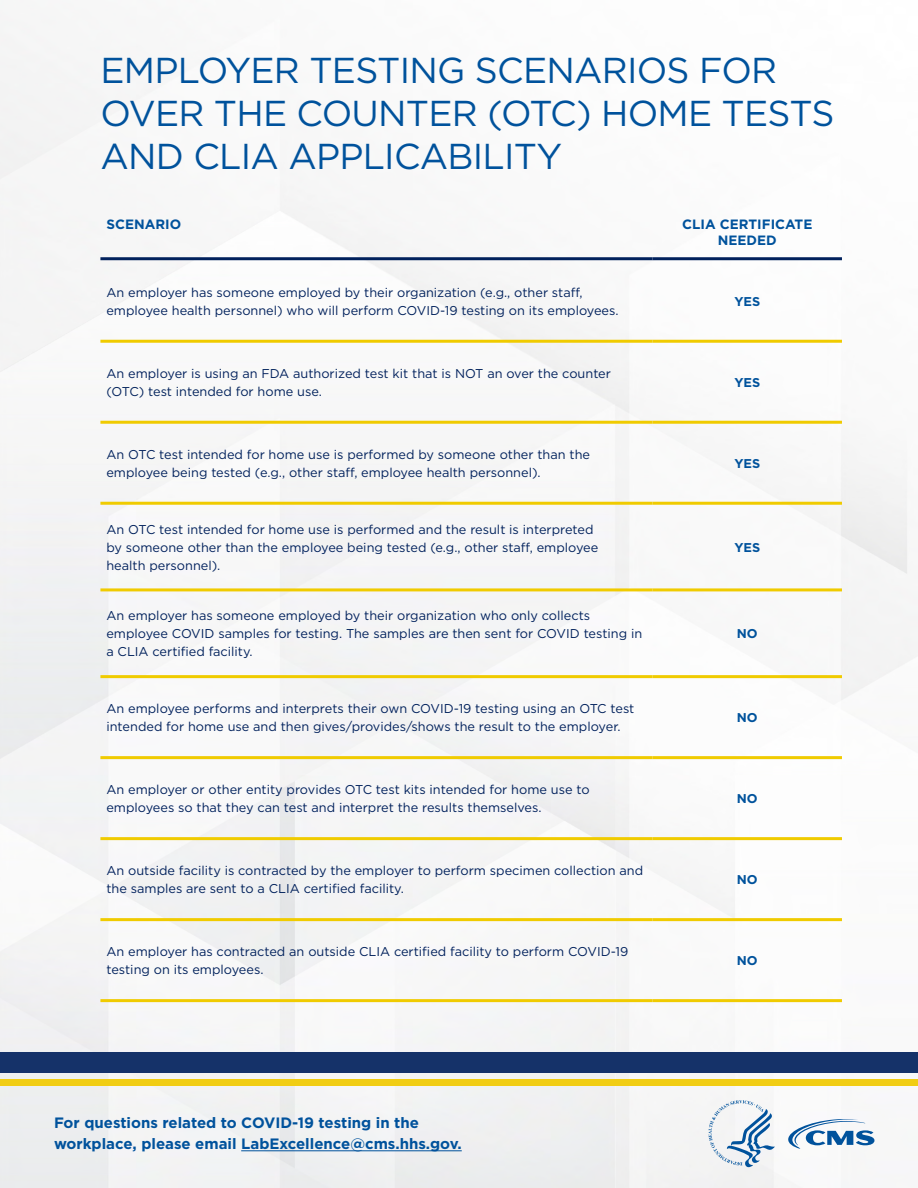
<style>
.page{position:relative;width:918px;height:1188px;background:#fff}
.page>*{position:absolute;margin:0;border:0;box-sizing:border-box;transform-origin:0 0}
.t1{font:36px/43.2px "Gotham";letter-spacing:-.02em;color:#00529c}
.t2{font:700 15px/21px "Gotham";color:#00529c}
.t3{font:700 13.5px/16.2px "Gotham";color:#00529c;text-align:center}
.Paragraph_Style_1{font:12.75px/18px "Gotham";color:#01215c}
.t4{font:700 12.75px "Gotham";color:#00529c}
</style>
<div class="page">
<img style="left:0;top:12px;width:918px;height:1176px">
<div style="left:0;top:1052px;width:918px;height:20px;background:#133068"></div>
<div style="left:0;top:1079px;width:918px;height:7px;background:#f1cd14"></div>
<svg style="left:788px;top:1119px;width:86px;height:30px"></svg>
<svg style="left:708px;top:1100px;width:67px;height:67px"></svg>
<hr style="left:241px;top:1150px;width:221px;height:1px;background:#00529c">
<hr style="left:100px;top:340px;width:553px;height:3px;background:#f0cb00">
<hr style="left:653px;top:340px;width:189px;height:3px;background:#f0cb00">
<hr style="left:100px;top:421px;width:553px;height:3px;background:#f0cb00">
<hr style="left:653px;top:421px;width:189px;height:3px;background:#f0cb00">
<hr style="left:100px;top:502px;width:553px;height:3px;background:#f0cb00">
<hr style="left:653px;top:502px;width:189px;height:3px;background:#f0cb00">
<hr style="left:100px;top:588px;width:553px;height:3px;background:#f0cb00">
<hr style="left:653px;top:588px;width:189px;height:3px;background:#f0cb00">
<hr style="left:100px;top:675px;width:553px;height:3px;background:#f0cb00">
<hr style="left:653px;top:675px;width:189px;height:3px;background:#f0cb00">
<hr style="left:100px;top:756px;width:553px;height:3px;background:#f0cb00">
<hr style="left:653px;top:756px;width:189px;height:3px;background:#f0cb00">
<hr style="left:100px;top:837px;width:553px;height:3px;background:#f0cb00">
<hr style="left:653px;top:837px;width:189px;height:3px;background:#f0cb00">
<hr style="left:100px;top:918px;width:553px;height:3px;background:#f0cb00">
<hr style="left:653px;top:918px;width:189px;height:3px;background:#f0cb00">
<hr style="left:100px;top:257px;width:553px;height:3px;background:#01215c">
<hr style="left:653px;top:257px;width:189px;height:3px;background:#01215c">
<hr style="left:100px;top:999px;width:553px;height:3px;background:#f0cb00">
<hr style="left:653px;top:999px;width:189px;height:3px;background:#f0cb00">
<p class="t1" style="left:100px;top:48px;width:736px">EMPLOYER TESTING SCENARIOS FOR<br>OVER THE COUNTER (OTC) HOME TESTS<br>AND CLIA APPLICABILITY</p>
<p class="t3" style="left:106px;top:216px;width:76px">SCENARIO</p>
<p class="t3" style="left:682px;top:216px;width:132px">CLIA CERTIFICATE<br>NEEDED</p>
<p class="Paragraph_Style_1" style="left:106px;top:283px;width:514px">An employer has someone employed by their organization (e.g., other staff, employee health personnel) who will perform COVID-19 testing on its employees.</p>
<p class="t4" style="left:734px;top:293px;width:27px">YES</p>
<p class="Paragraph_Style_1" style="left:106px;top:364px;width:506px">An employer is using an FDA authorized test kit that is NOT an over the counter (OTC) test intended for home use.</p>
<p class="t4" style="left:734px;top:374px;width:27px">YES</p>
<p class="Paragraph_Style_1" style="left:106px;top:445px;width:485px">An OTC test intended for home use is performed by someone other than the employee being tested (e.g., other staff, employee health personnel).</p>
<p class="t4" style="left:734px;top:455px;width:27px">YES</p>
<p class="Paragraph_Style_1" style="left:106px;top:520px;width:493px">An OTC test intended for home use is performed and the result is interpreted by someone other than the employee being tested (e.g., other staff, employee health personnel).</p>
<p class="Paragraph_Style_1" style="left:106px;top:607px;width:537px">An employer has someone employed by their organization who only collects employee COVID samples for testing. The samples are then sent for COVID testing in a CLIA certified facility.</p>
<p class="t4" style="left:734px;top:539px;width:27px">YES</p>
<p class="t4" style="left:737px;top:625px;width:22px">NO</p>
<p class="Paragraph_Style_1" style="left:106px;top:699px;width:530px">An employee performs and interprets their own COVID-19 testing using an OTC test intended for home use and then gives/provides/shows the result to the employer.</p>
<p class="t4" style="left:737px;top:709px;width:22px">NO</p>
<p class="Paragraph_Style_1" style="left:106px;top:780px;width:485px">An employer or other entity provides OTC test kits intended for home use to employees so that they can test and interpret the results themselves.</p>
<p class="t4" style="left:737px;top:790px;width:22px">NO</p>
<p class="Paragraph_Style_1" style="left:106px;top:861px;width:538px">An outside facility is contracted by the employer to perform specimen collection and the samples are sent to a CLIA certified facility.</p>
<p class="t4" style="left:737px;top:871px;width:22px">NO</p>
<p class="Paragraph_Style_1" style="left:106px;top:942px;width:523px">An employer has contracted an outside CLIA certified facility to perform COVID-19 testing on its employees.</p>
<p class="t4" style="left:737px;top:952px;width:22px">NO</p>
<p class="t2" style="left:54px;top:1112px;width:409px">For questions related to COVID-19 testing in the workplace, please email LabExcellence@cms.hhs.gov.</p>
</div>
